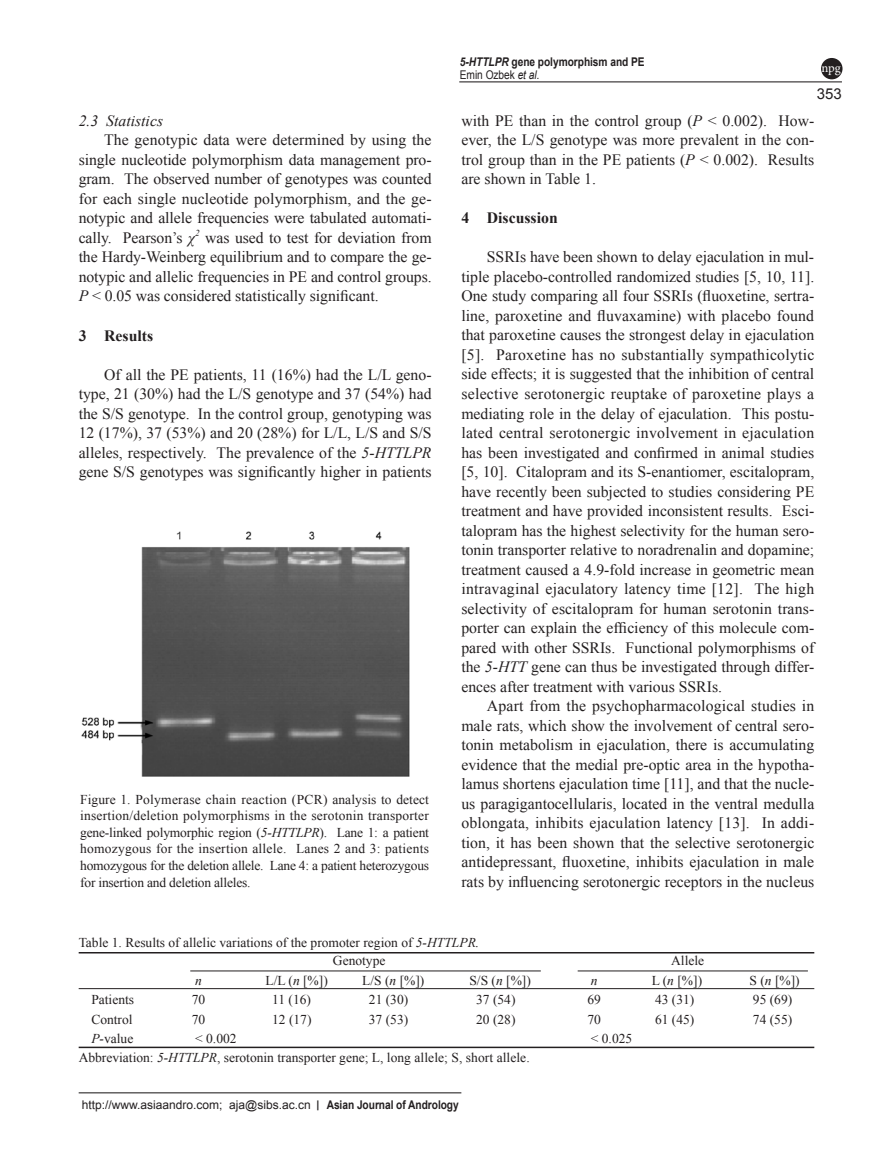
<style>
.page{position:relative;width:893px;height:1170px;background:#fff}
.page>*{position:absolute;margin:0;border:0;box-sizing:border-box;transform-origin:0 0}
.t1{font:15.75px/19.5px "Times New Roman";color:#231f20;text-align:justify}
.t2{font:700 15.75px "Times New Roman";color:#231f20}
.t3{font:italic 15.75px "Times New Roman";color:#231f20}
.t4{font:15px "Arial";color:#231f20}
.t5{font:13.5px/16.5px "Times New Roman";color:#231f20;text-align:justify}
.t6{font:italic 13.5px "Times New Roman";color:#231f20}
.t7{font:12.75px "Minion Pro";color:#fff}
.t8{font:12px "Arial";color:#231f20}
.t9{font:700 12px/13.5px "Arial";letter-spacing:-.005em;color:#231f20;scale:.85 1}
.t10{font:italic 9.15px "Times New Roman";color:#231f20}
.s1{font-style:italic}
.s2{font-weight:400}
.s3{font-weight:400;font-style:italic}
.s4{font-weight:700;font-size:10.5px}
.s5{font-weight:700}
</style>
<div class="page">
<hr style="left:459px;top:81px;width:383px;height:1px;background:#231f20">
<hr style="left:79px;top:1092px;width:382px;height:1px;background:#231f20">
<div style="left:821px;top:58px;width:21px;height:21px;background:#231f20;border-radius:50%"></div>
<img style="left:81px;top:531px;width:329px;height:246px">
<hr style="left:190px;top:970px;width:351px;height:1px;background:#231f20">
<hr style="left:79px;top:951px;width:735px;height:2px;background:#231f20">
<hr style="left:79px;top:1046px;width:735px;height:2px;background:#231f20">
<hr style="left:79px;top:988px;width:735px;height:1px;background:#231f20">
<hr style="left:578px;top:970px;width:230px;height:1px;background:#231f20">
<p class="t3" style="left:79px;top:110px;width:86px">2.3 Statistics</p>
<p class="t1" style="left:79px;top:130px;width:355px;text-indent:25px">The genotypic data were determined by using the single nucleotide polymorphism data management pro&shy;gram. The observed number of genotypes was counted for each single nucleotide polymorphism, and the ge&shy;notypic and allele frequencies were tabulated automati&shy;cally. Pearson’s <span class="s1">χ</span></p>
<p class="t10" style="left:195px;top:226px;width:6px">2</p>
<p class="t1" style="left:79px;top:228px;width:354px;text-indent:126px">was used to test for deviation from the Hardy-Weinberg equilibrium and to compare the ge&shy;notypic and allelic frequencies in PE and control groups.<br><span class="s1">P</span> &lt; 0.05 was considered statistically significant.</p>
<p class="t2" style="left:79px;top:324px;width:76px">3 Results</p>
<p class="t1" style="left:79px;top:364px;width:354px;text-indent:25px">Of all the PE patients, 11 (16%) had the L/L geno&shy;type, 21 (30%) had the L/S genotype and 37 (54%) had the S/S genotype. In the control group, genotyping was 12 (17%), 37 (53%) and 20 (28%) for L/L, L/S and S/S alleles, respectively. The prevalence of the <span class="s1">5-HTTLPR </span>gene S/S genotypes was significantly higher in patients</p>
<p class="t5" style="left:80px;top:791px;width:350px">Figure 1. Polymerase chain reaction (PCR) analysis to detect insertion/deletion polymorphisms in the serotonin transporter gene-linked polymorphic region (<span class="s1">5-HTTLPR</span>). Lane 1: a patient homozygous for the insertion allele. Lanes 2 and 3: patients homozygous for the deletion allele. Lane 4: a patient heterozygous for insertion and deletion alleles.</p>
<p class="t9" style="left:460px;top:55px;width:219px"><span class="s1">5-HTTLPR</span> gene polymorphism and PE<br><span class="s2">Emin Ozbek</span> <span class="s3">et al.</span></p>
<p class="t7" style="left:821px;top:59px;width:21px">npg</p>
<p class="t4" style="left:817px;top:84px;width:27px">353</p>
<p class="t1" style="left:461px;top:111px;width:354px">with PE than in the control group (<span class="s1">P</span> &lt; 0.002). How&shy;ever, the L/S genotype was more prevalent in the con&shy;trol group than in the PE patients (<span class="s1">P</span> &lt; 0.002). Results are shown in Table 1.</p>
<p class="t2" style="left:461px;top:207px;width:98px">4 Discussion</p>
<p class="t1" style="left:461px;top:247px;width:355px;text-indent:25px">SSRIs have been shown to delay ejaculation in mul&shy;tiple placebo-controlled randomized studies [5, 10, 11].<br>One study comparing all four SSRIs (fluoxetine, sertra&shy;line, paroxetine and fluvaxamine) with placebo found that paroxetine causes the strongest delay in ejaculation [5]. Paroxetine has no substantially sympathicolytic side effects; it is suggested that the inhibition of central selective serotonergic reuptake of paroxetine plays a mediating role in the delay of ejaculation. This postu&shy;lated central serotonergic involvement in ejaculation has been investigated and confirmed in animal studies [5, 10]. Citalopram and its S-enantiomer, escitalopram, have recently been subjected to studies considering PE treatment and have provided inconsistent results. Esci&shy;talopram has the highest selectivity for the human sero&shy;tonin transporter relative to noradrenalin and dopamine; treatment caused a 4.9-fold increase in geometric mean intravaginal ejaculatory latency time [12]. The high selectivity of escitalopram for human serotonin trans&shy;porter can explain the efficiency of this molecule com&shy;pared with other SSRIs. Functional polymorphisms of the <span class="s1">5-HTT</span> gene can thus be investigated through differ&shy;ences after treatment with various SSRIs.</p>
<p class="t1" style="left:461px;top:695px;width:355px;text-indent:25px">Apart from the psychopharmacological studies in male rats, which show the involvement of central sero&shy;tonin metabolism in ejaculation, there is accumulating evidence that the medial pre-optic area in the hypotha&shy;lamus shortens ejaculation time [11], and that the nucle&shy;us paragigantocellularis, located in the ventral medulla oblongata, inhibits ejaculation latency [13]. In addi&shy;tion, it has been shown that the selective serotonergic antidepressant, fluoxetine, inhibits ejaculation in male rats by influencing serotonergic receptors in the nucleus</p>
<p class="t5" style="left:79px;top:933px;width:402px">Table 1. Results of allelic variations of the promoter region of <span class="s1">5-HTTLPR.</span></p>
<p class="t5" style="left:333px;top:951px;width:54px">Genotype</p>
<p class="t5" style="left:671px;top:951px;width:34px">Allele</p>
<p class="t6" style="left:195px;top:970px;width:8px">n</p>
<p class="t5" style="left:265px;top:971px;width:64px">L/L (<span class="s1">n</span> [%])</p>
<p class="t5" style="left:362px;top:971px;width:64px">L/S (<span class="s1">n</span> [%])</p>
<p class="t5" style="left:469px;top:971px;width:63px">S/S (<span class="s1">n</span> [%])</p>
<p class="t6" style="left:591px;top:970px;width:8px">n</p>
<p class="t5" style="left:652px;top:971px;width:52px">L (<span class="s1">n</span> [%])</p>
<p class="t5" style="left:750px;top:971px;width:52px">S (<span class="s1">n</span> [%])</p>
<p class="t5" style="left:91px;top:990px;width:44px">Patients</p>
<p class="t5" style="left:192px;top:990px;width:15px">70</p>
<p class="t5" style="left:272px;top:990px;width:40px">11 (16)</p>
<p class="t5" style="left:369px;top:990px;width:41px">21 (30)</p>
<p class="t5" style="left:476px;top:990px;width:41px">37 (54)</p>
<p class="t5" style="left:588px;top:990px;width:15px">69</p>
<p class="t5" style="left:655px;top:990px;width:41px">43 (31)</p>
<p class="t5" style="left:753px;top:990px;width:41px">95 (69)</p>
<p class="t5" style="left:91px;top:1010px;width:43px">Control</p>
<p class="t5" style="left:192px;top:1010px;width:15px">70</p>
<p class="t5" style="left:272px;top:1010px;width:41px">12 (17)</p>
<p class="t5" style="left:369px;top:1010px;width:41px">37 (53)</p>
<p class="t5" style="left:476px;top:1010px;width:41px">20 (28)</p>
<p class="t5" style="left:588px;top:1010px;width:15px">70</p>
<p class="t5" style="left:655px;top:1010px;width:41px">61 (45)</p>
<p class="t5" style="left:753px;top:1010px;width:41px">74 (55)</p>
<p class="t5" style="left:91px;top:1029px;width:43px"><span class="s1">P-</span>value</p>
<p class="t5" style="left:195px;top:1029px;width:43px">&lt; 0.002</p>
<p class="t5" style="left:591px;top:1029px;width:43px">&lt; 0.025</p>
<p class="t5" style="left:79px;top:1049px;width:453px">Abbreviation: <span class="s1">5-HTTLPR</span>, serotonin transporter gene; L, long allele; S, short allele.</p>
<p class="t8" style="left:82px;top:1097px;width:378px">http://www.asiaandro.com; aja@sibs.ac.cn <span class="s4">|</span> <span class="s5">Asian Journal of Andrology</span></p>
</div>
